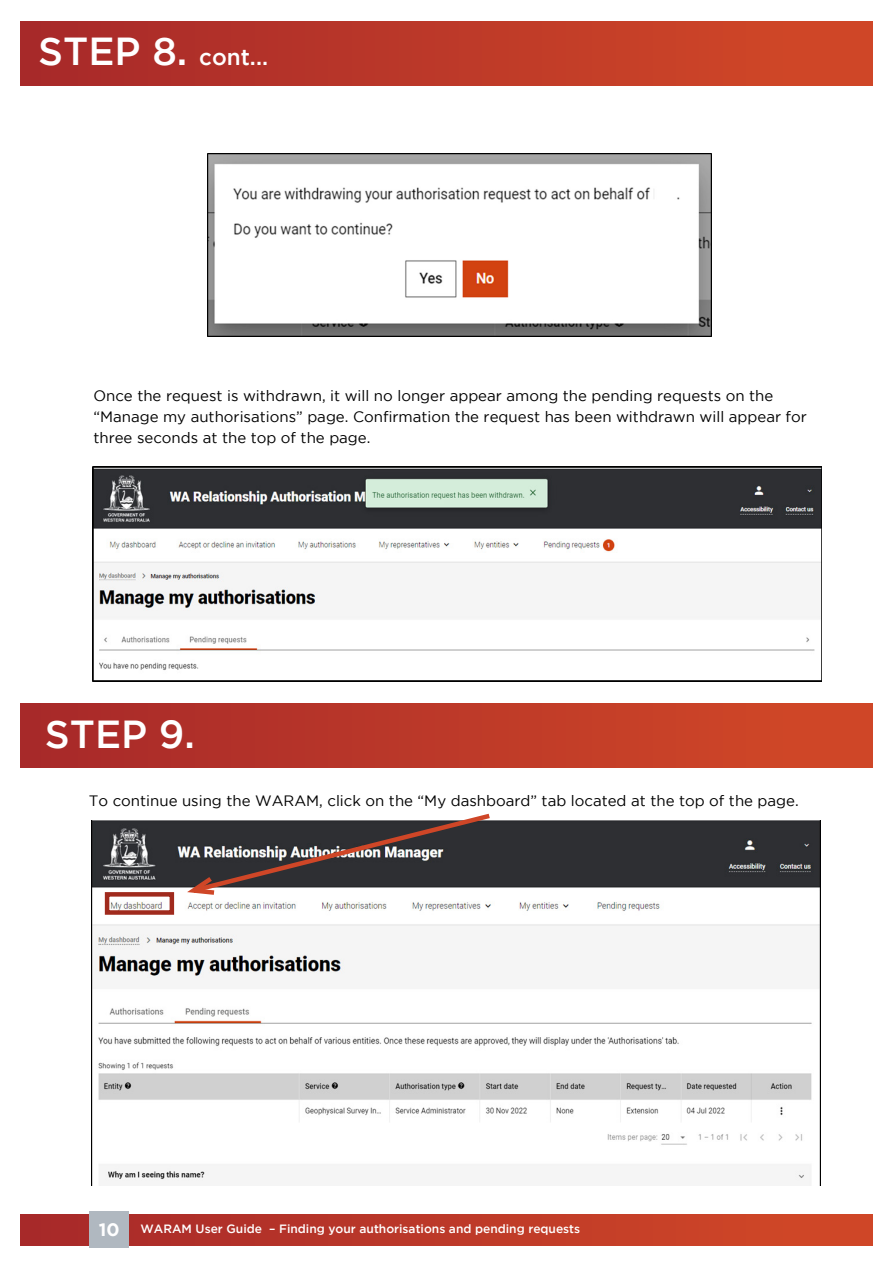
<style>
.page{position:relative;width:893px;height:1263px;background:#fff}
.page>*{position:absolute;margin:0;border:0;box-sizing:border-box;transform-origin:0 0}
.t1{font:500 39px "Gotham";color:#fff}
.t2{font:500 22.5px "Gotham";color:#fff}
.t3{font:15px/21px "Gotham";color:#000}
.t4{font:500 12px "Gotham";color:#fff}
.s1{font-size:39px}
.s2{font-weight:700;font-size:18px}
</style>
<div class="page">
<div style="left:20px;top:22px;width:853px;height:64px;background:linear-gradient(to right,#a7292a,#d24927)"></div>
<div style="left:20px;top:1214px;width:853px;height:31px;background:linear-gradient(to right,#a7292a,#d24927)"></div>
<div style="left:90px;top:1211px;width:39px;height:37px;background:#b0b8c0"></div>
<img style="left:207px;top:153px;width:504px;height:183px">
<img style="left:92px;top:467px;width:730px;height:214px">
<div style="left:20px;top:703px;width:853px;height:64px;background:linear-gradient(to right,#a7292a,#d24927)"></div>
<img style="left:91px;top:821px;width:729px;height:365px">
<svg style="left:181px;top:813px;width:314px;height:84px"></svg>
<div style="left:105px;top:892px;width:69px;height:23px;border:4px solid #a02a1d"></div>
<h2 class="t2" style="left:38px;top:44px;width:231px"><span class="s1">STEP 8.</span> cont...</h2>
<p class="t3" style="left:93px;top:385px;width:715px">Once the request is withdrawn, it will no longer appear among the pending requests on the “Manage my authorisations” page. Confirmation the request has been withdrawn will appear for three seconds at the top of the page.</p>
<h1 class="t1" style="left:45px;top:712px;width:152px">STEP 9.</h1>
<p class="t3" style="left:89px;top:789px;width:711px">To continue using the WARAM, click on the “My dashboard” tab located at the top of the page.</p>
<p class="t4" style="left:99px;top:1222px;width:483px"><span class="s2">10</span> WARAM User Guide – Finding your authorisations and pending requests</p>
</div>
